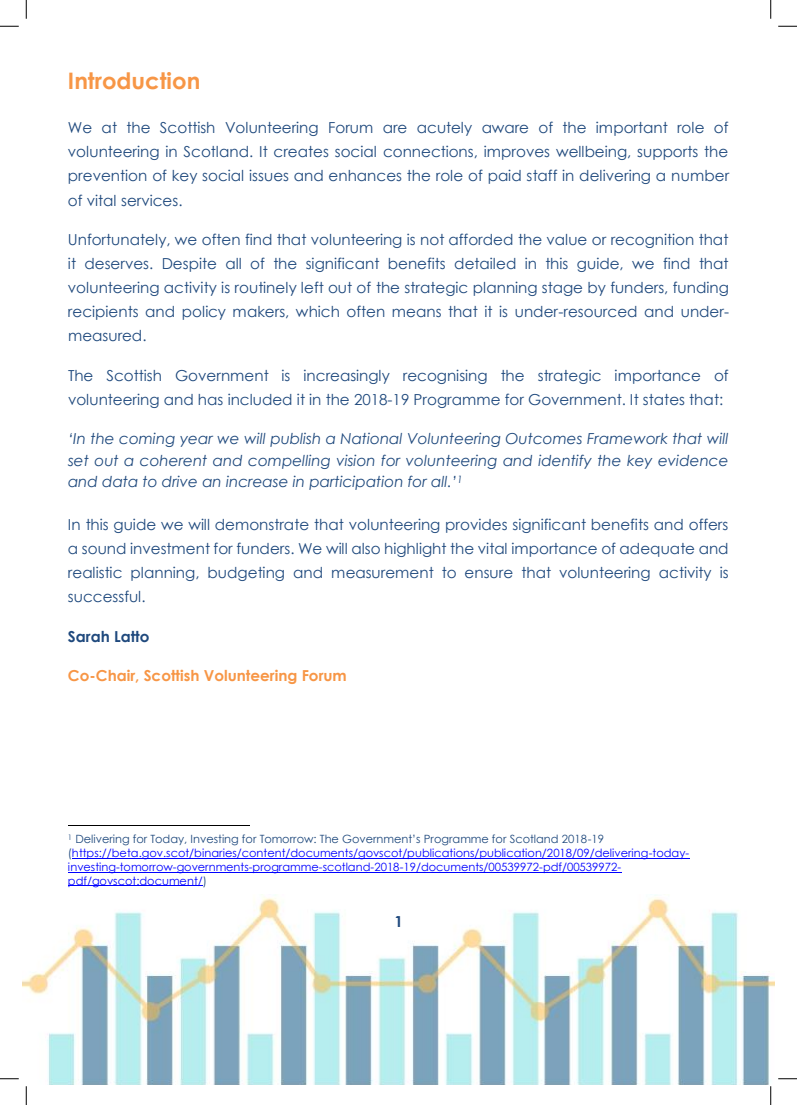
<style>
.page{position:relative;width:797px;height:1105px;background:#fff}
.page>*{position:absolute;margin:0;border:0;box-sizing:border-box;transform-origin:0 0}
.t1{font:700 22.75px "Century Gothic";color:#f79646}
.t2{font:15.12px/24.1px "Century Gothic";color:#1f497d;text-align:justify}
.t3{font:italic 15.12px/21.4px "Century Gothic";color:#1f497d;text-align:justify}
.t4{font:700 15.12px "Century Gothic";color:#f79646}
.t5{font:700 15.12px "Century Gothic";color:#1f497d}
.t6{font:11.38px/14px "Century Gothic";color:#00f}
.s1{color:#1f497d}
</style>
<div class="page">
<img style="left:23px;top:894px;width:751px;height:190px">
<hr style="left:68px;top:825px;width:182px;height:1px;background:#000">
<hr style="left:72px;top:858px;width:617px;height:1px;background:#00f">
<hr style="left:68px;top:872px;width:553px;height:1px;background:#00f">
<hr style="left:68px;top:886px;width:135px;height:1px;background:#00f">
<svg style="left:0;top:25px;width:19px;height:2px"></svg>
<svg style="left:778px;top:25px;width:19px;height:2px"></svg>
<svg style="left:0;top:1078px;width:19px;height:1px"></svg>
<svg style="left:778px;top:1078px;width:19px;height:1px"></svg>
<svg style="left:25px;top:0;width:2px;height:19px"></svg>
<svg style="left:25px;top:1086px;width:2px;height:19px"></svg>
<svg style="left:770px;top:0;width:1px;height:19px"></svg>
<svg style="left:770px;top:1086px;width:1px;height:19px"></svg>
<p class="t1" style="left:68px;top:64px;width:134px">Introduction</p>
<p class="t2" style="left:68px;top:115px;width:662px">We at the Scottish Volunteering Forum are acutely aware of the important role of volunteering in Scotland. It creates social connections, improves wellbeing, supports the prevention of key social issues and enhances the role of paid staff in delivering a number of vital services.</p>
<p class="t2" style="left:68px;top:227px;width:662px">Unfortunately, we often find that volunteering is not afforded the value or recognition that it deserves. Despite all of the significant benefits detailed in this guide, we find that volunteering activity is routinely left out of the strategic planning stage by funders, funding recipients and policy makers, which often means that it is under-resourced and under&shy;measured.</p>
<p class="t2" style="left:68px;top:363px;width:662px">The Scottish Government is increasingly recognising the strategic importance of volunteering and has included it in the 2018-19 Programme for Government. It states that:</p>
<p class="t3" style="left:68px;top:428px;width:662px">‘In the coming year we will publish a National Volunteering Outcomes Framework that will set out a coherent and compelling vision for volunteering and identify the key evidence and data to drive an increase in participation for all.’<sup>1</sup></p>
<p class="t2" style="left:68px;top:512px;width:662px">In this guide we will demonstrate that volunteering provides significant benefits and offers a sound investment for funders. We will also highlight the vital importance of adequate and realistic planning, budgeting and measurement to ensure that volunteering activity is successful.</p>
<p class="t5" style="left:68px;top:624px;width:83px">Sarah Latto</p>
<p class="t4" style="left:68px;top:664px;width:280px">Co-Chair, Scottish Volunteering Forum</p>
<p class="t6" style="left:68px;top:831px;width:622px"><sup>1</sup> <span class="s1">Delivering for Today, Investing for Tomorrow: The Government’s Programme for Scotland 2018-19 (</span>https://beta.gov.scot/binaries/content/documents/govscot/publications/publication/2018/09/delivering-today&shy;investing-tomorrow-governments-programme-scotland-2018-19/documents/00539972-pdf/00539972- pdf/govscot:document/<span class="s1">)</span></p>
<p class="t5" style="left:394px;top:910px;width:10px">1</p>
</div>
